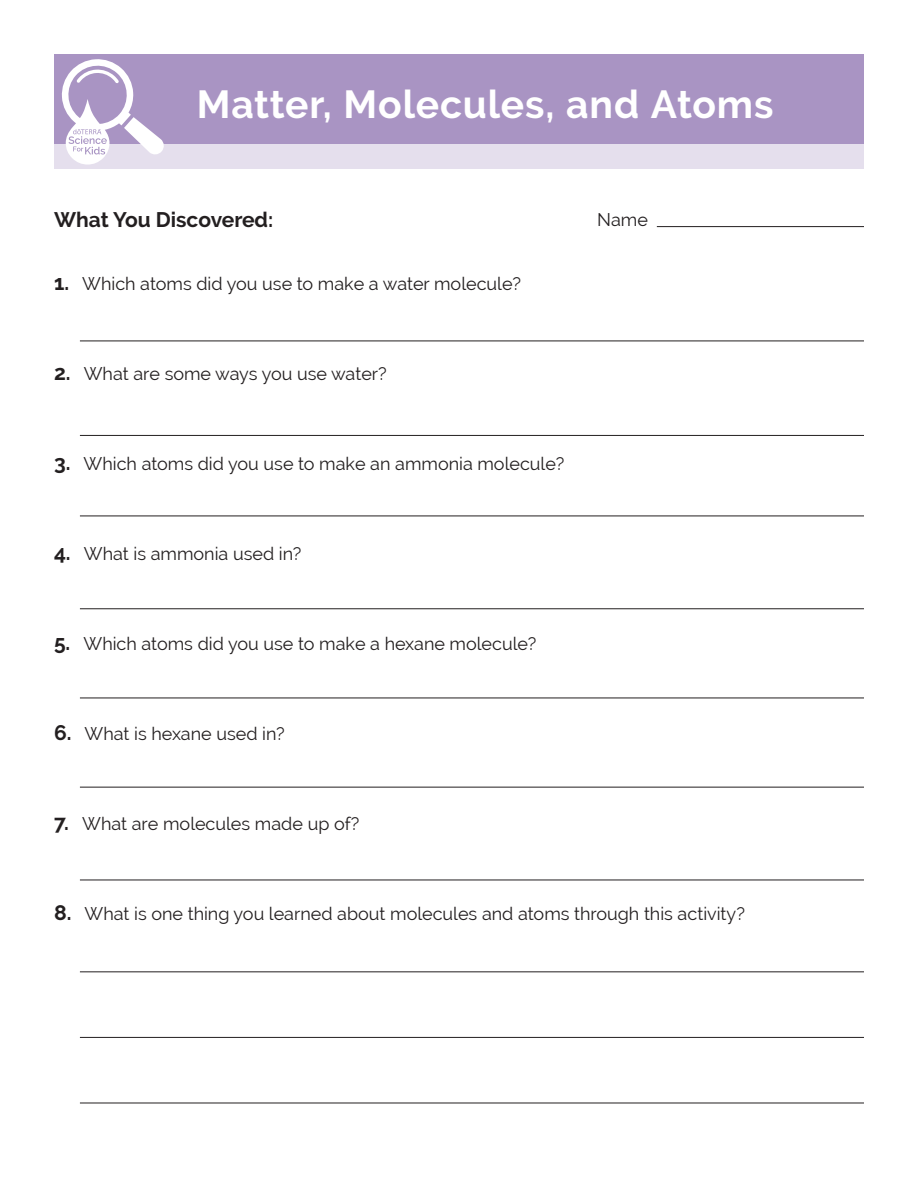
<style>
.page{position:relative;width:918px;height:1188px;background:#fff}
.page>*{position:absolute;margin:0;border:0;box-sizing:border-box;transform-origin:0 0}
.t1{font:700 39px "Raleway";letter-spacing:.02em;color:#fff}
.t2{font:700 21px "Raleway";color:#231f20}
.t3{font:18px "Raleway";color:#231f20}
.s1{font-weight:700;font-size:21px}
</style>
<div class="page">
<hr style="left:80px;top:341px;width:784px;height:1px;background:#231f20">
<hr style="left:80px;top:516px;width:784px;height:1px;background:#231f20">
<hr style="left:80px;top:698px;width:784px;height:1px;background:#231f20">
<hr style="left:80px;top:971px;width:784px;height:1px;background:#231f20">
<hr style="left:80px;top:880px;width:784px;height:1px;background:#231f20">
<hr style="left:80px;top:787px;width:784px;height:1px;background:#231f20">
<hr style="left:80px;top:435px;width:784px;height:1px;background:#231f20">
<hr style="left:80px;top:608px;width:784px;height:1px;background:#231f20">
<div style="left:54px;top:144px;width:810px;height:25px;background:#e5dfed"></div>
<div style="left:54px;top:54px;width:810px;height:90px;background:#a994c3"></div>
<svg style="left:62px;top:59px;width:102px;height:106px"></svg>
<hr style="left:80px;top:1037px;width:784px;height:1px;background:#231f20">
<hr style="left:657px;top:226px;width:207px;height:1px;background:#231f20">
<hr style="left:80px;top:1103px;width:784px;height:1px;background:#231f20">
<p class="t1" style="left:197px;top:82px;width:578px">Matter, Molecules, and Atoms</p>
<p class="t2" style="left:54px;top:208px;width:221px">What You Discovered:</p>
<p class="t3" style="left:54px;top:273px;width:468px"><span class="s1">1.</span> Which atoms did you use to make a water molecule?</p>
<p class="t3" style="left:54px;top:363px;width:334px"><span class="s1">2.</span> What are some ways you use water?</p>
<p class="t3" style="left:54px;top:453px;width:512px"><span class="s1">3.</span> Which atoms did you use to make an ammonia molecule?</p>
<p class="t3" style="left:54px;top:543px;width:249px"><span class="s1">4.</span> What is ammonia used in?</p>
<p class="t3" style="left:54px;top:633px;width:484px"><span class="s1">5.</span> Which atoms did you use to make a hexane molecule?</p>
<p class="t3" style="left:54px;top:723px;width:232px"><span class="s1">6.</span> What is hexane used in?</p>
<p class="t3" style="left:54px;top:813px;width:307px"><span class="s1">7.</span> What are molecules made up of?</p>
<p class="t3" style="left:597px;top:209px;width:52px">Name</p>
<p class="t3" style="left:54px;top:903px;width:692px"><span class="s1">8.</span> What is one thing you learned about molecules and atoms through this activity?</p>
</div>
